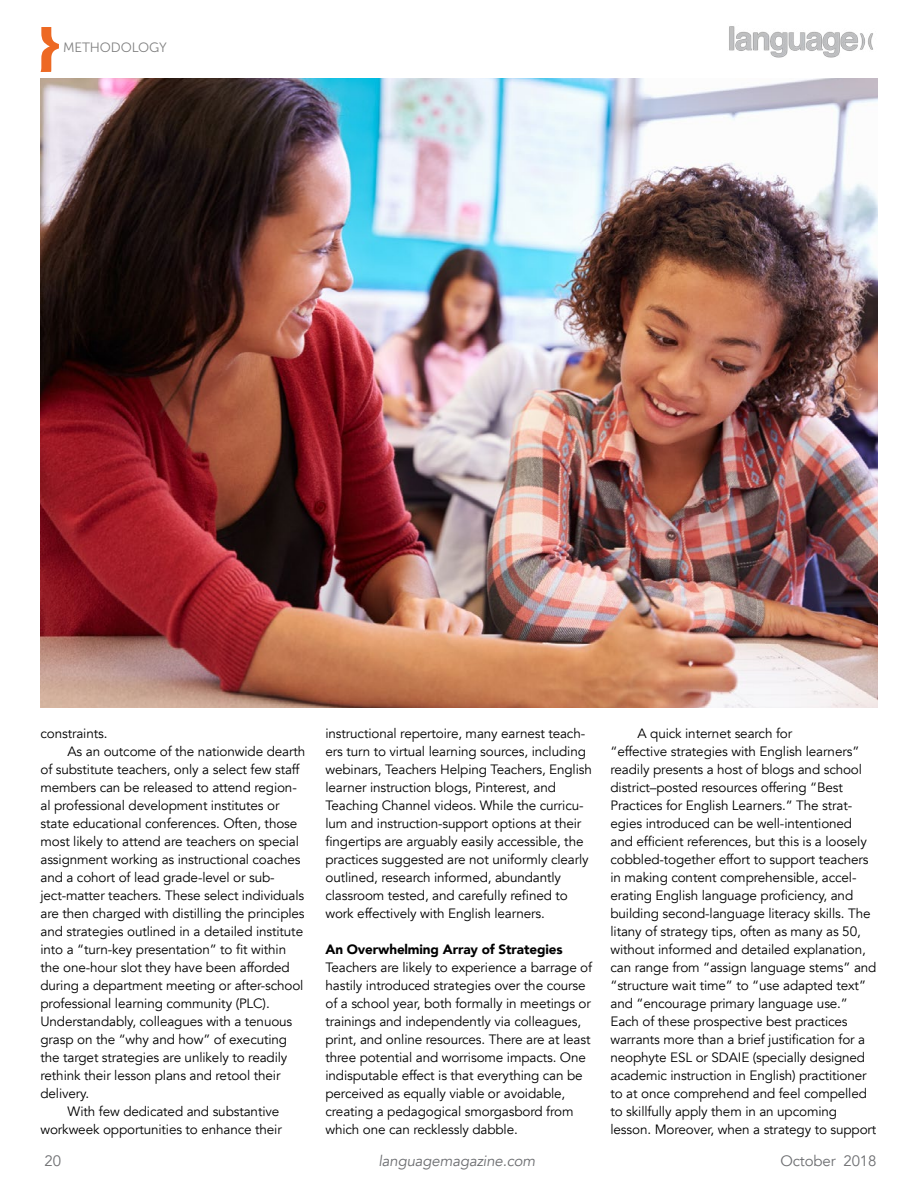
<style>
.page{position:relative;width:918px;height:1188px;background:#fff}
.page>*{position:absolute;margin:0;border:0;box-sizing:border-box;transform-origin:0 0}
.t1{font:italic 15px "Avenir";letter-spacing:-.01em;color:#6d6e71}
.t2{font:15px "Avenir";letter-spacing:-.01em;color:#6d6e71}
.t3{font:13.5px/18px "Avenir";letter-spacing:-.01em;color:#000}
.t4{font:900 13.5px "Avenir";letter-spacing:-.01em;color:#000}
.t5{font:13.5px "Museo Sans 300";letter-spacing:-.01em;color:#808080}
</style>
<div class="page">
<svg style="left:40px;top:27px;width:19px;height:45px"></svg>
<img style="left:729px;top:26px;width:144px;height:32px">
<img style="left:40px;top:78px;width:838px;height:630px">
<p class="t5" style="left:63px;top:40px;width:105px">METHODOLOGY</p>
<p class="t3" style="left:40px;top:725px;width:68px">constraints.</p>
<p class="t3" style="left:68px;top:743px;width:239px">As an outcome of the nationwide dearth</p>
<p class="t3" style="left:40px;top:761px;width:261px">of substitute teachers, only a select few staff</p>
<p class="t3" style="left:40px;top:779px;width:258px">members can be released to attend region-</p>
<p class="t3" style="left:40px;top:797px;width:241px">al professional development institutes or</p>
<p class="t3" style="left:40px;top:815px;width:258px">state educational conferences. Often, those</p>
<p class="t3" style="left:40px;top:833px;width:260px">most likely to attend are teachers on special</p>
<p class="t3" style="left:40px;top:851px;width:262px">assignment working as instructional coaches</p>
<p class="t3" style="left:40px;top:869px;width:236px">and a cohort of lead grade-level or sub-</p>
<p class="t3" style="left:40px;top:887px;width:265px">ject-matter teachers. These select individuals</p>
<p class="t3" style="left:40px;top:905px;width:266px">are then charged with distilling the principles</p>
<p class="t3" style="left:40px;top:923px;width:264px">and strategies outlined in a detailed institute</p>
<p class="t3" style="left:40px;top:941px;width:247px">into a “turn-key presentation” to fit within</p>
<p class="t3" style="left:40px;top:959px;width:251px">the one-hour slot they have been afforded</p>
<p class="t3" style="left:40px;top:977px;width:265px">during a department meeting or after-school</p>
<p class="t3" style="left:40px;top:995px;width:231px">professional learning community (PLC).</p>
<p class="t3" style="left:40px;top:1013px;width:253px">Understandably, colleagues with a tenuous</p>
<p class="t3" style="left:40px;top:1031px;width:248px">grasp on the “why and how” of executing</p>
<p class="t3" style="left:40px;top:1049px;width:248px">the target strategies are unlikely to readily</p>
<p class="t3" style="left:40px;top:1067px;width:242px">rethink their lesson plans and retool their</p>
<p class="t3" style="left:40px;top:1085px;width:50px">delivery.</p>
<p class="t3" style="left:68px;top:1103px;width:213px">With few dedicated and substantive</p>
<p class="t3" style="left:40px;top:1121px;width:243px">workweek opportunities to enhance their</p>
<p class="t3" style="left:325px;top:725px;width:268px">instructional repertoire, many earnest teach&shy;ers turn to virtual learning sources, including webinars, Teachers Helping Teachers, English learner instruction blogs, Pinterest, and Teaching Channel videos. While the curricu&shy;lum and instruction-support options at their fingertips are arguably easily accessible, the practices suggested are not uniformly clearly outlined, research informed, abundantly classroom tested, and carefully refined to work effectively with English learners.</p>
<p class="t4" style="left:325px;top:938px;width:239px">An Overwhelming Array of Strategies</p>
<p class="t3" style="left:325px;top:958px;width:268px">Teachers are likely to experience a barrage of hastily introduced strategies over the course of a school year, both formally in meetings or trainings and independently via colleagues, print, and online resources. There are at least three potential and worrisome impacts. One indisputable effect is that everything can be perceived as equally viable or avoidable, creating a pedagogical smorgasbord from which one can recklessly dabble.</p>
<p class="t3" style="left:610px;top:724px;width:268px;text-indent:27px">A quick internet search for<br>“effective strategies with English learners” readily presents a host of blogs and school district–posted resources offering “Best Practices for English Learners.” The strat&shy;egies introduced can be well-intentioned and efficient references, but this is a loosely cobbled-together effort to support teachers in making content comprehensible, accel&shy;erating English language proficiency, and building second-language literacy skills. The litany of strategy tips, often as many as 50, without informed and detailed explanation, can range from “assign language stems” and “structure wait time” to “use adapted text” and “encourage primary language use.” Each of these prospective best practices warrants more than a brief justification for a neophyte ESL or SDAIE (specially designed academic instruction in English) practitioner to at once comprehend and feel compelled to skillfully apply them in an upcoming lesson. Moreover, when a strategy to support</p>
<p class="t2" style="left:45px;top:1151px;width:18px">20</p>
<p class="t1" style="left:378px;top:1151px;width:158px">languagemagazine.com</p>
<p class="t2" style="left:780px;top:1151px;width:97px">October 2018</p>
</div>
